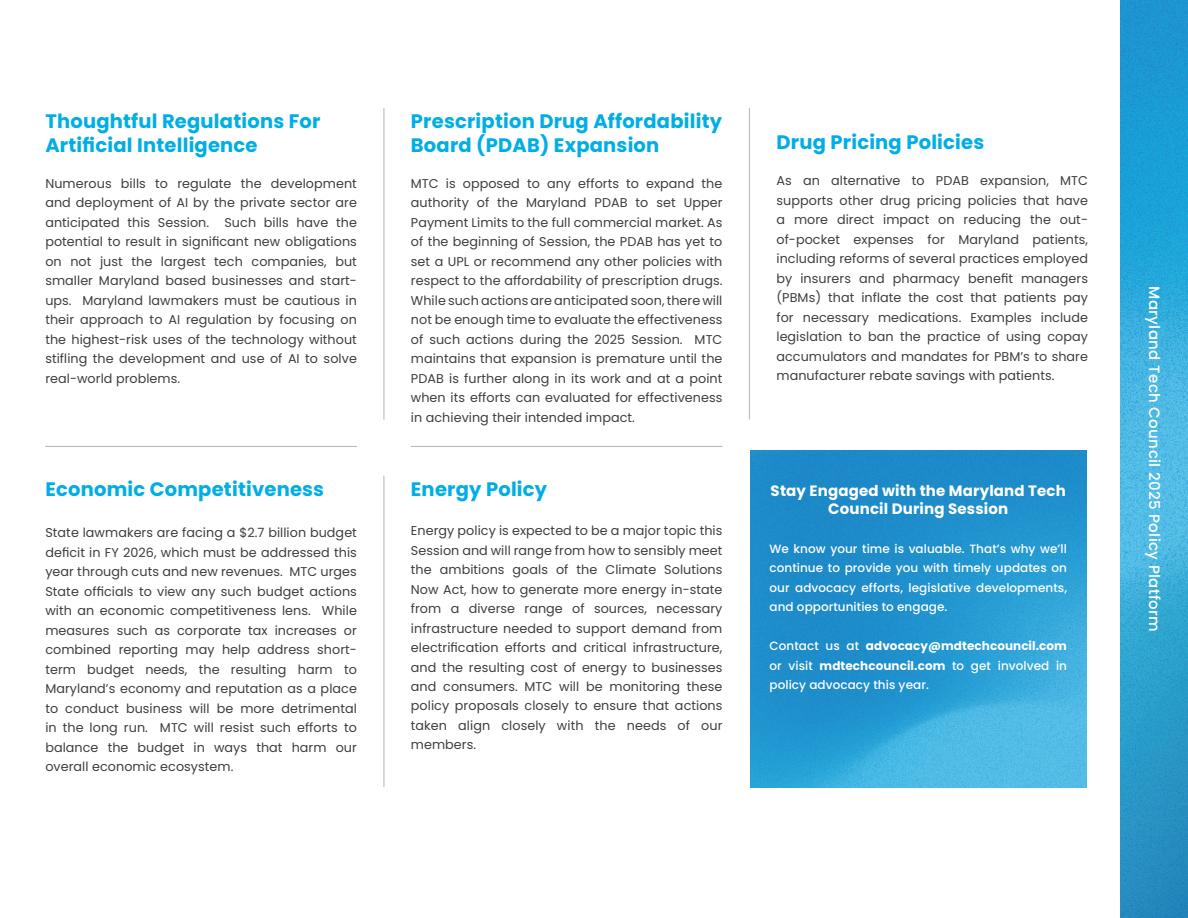
<style>
.page{position:relative;width:1188px;height:918px;background:#fff}
.page>*{position:absolute;margin:0;border:0;box-sizing:border-box;transform-origin:0 0}
.t1{font:700 19.5px/23.4px "Poppins";letter-spacing:.01em;color:#00aee5}
.t2{font:700 15px/18px "Poppins";letter-spacing:.01em;color:#fff;text-align:center}
.t3{font:500 15px "Poppins";letter-spacing:.025em;color:#fff}
.t4{font:12.75px/19.5px "Poppins";letter-spacing:.005em;color:#3e3e3f;text-align:justify}
.t5{font:500 12px/19.5px "Poppins";letter-spacing:.005em;color:#fff;text-align:justify}
.s1{font-weight:700}
</style>
<div class="page">
<img style="left:1120px;top:0;width:68px;height:918px">
<hr style="left:45px;top:446px;width:312px;height:1px;background:#babbbe">
<hr style="left:411px;top:446px;width:311px;height:1px;background:#babbbe">
<hr style="left:383px;top:108px;width:1px;height:312px;background:#babbbe">
<hr style="left:749px;top:108px;width:1px;height:312px;background:#babbbe">
<hr style="left:383px;top:476px;width:1px;height:311px;background:#babbbe">
<img style="left:750px;top:450px;width:337px;height:337px">
<h1 class="t1" style="left:45px;top:110px;width:277px">Thoughtful Regulations For<br>Artificial Intelligence</h1>
<p class="t4" style="left:45px;top:173px;width:313px">Numerous bills to regulate the development and deployment of AI by the private sector are anticipated this Session. Such bills have the potential to result in significant new obligations on not just the largest tech companies, but smaller Maryland based businesses and start&shy;ups. Maryland lawmakers must be cautious in their approach to AI regulation by focusing on the highest-risk uses of the technology without stifling the development and use of AI to solve real-world problems.</p>
<h1 class="t1" style="left:45px;top:478px;width:280px">Economic Competitiveness</h1>
<p class="t4" style="left:45px;top:523px;width:313px">State lawmakers are facing a $2.7 billion budget deficit in FY 2026, which must be addressed this year through cuts and new revenues. MTC urges State officials to view any such budget actions with an economic competitiveness lens. While measures such as corporate tax increases or combined reporting may help address short&shy;term budget needs, the resulting harm to Maryland’s economy and reputation as a place to conduct business will be more detrimental in the long run. MTC will resist such efforts to balance the budget in ways that harm our overall economic ecosystem.</p>
<h1 class="t1" style="left:411px;top:110px;width:313px">Prescription Drug Affordability<br>Board (PDAB) Expansion</h1>
<p class="t4" style="left:411px;top:173px;width:313px">MTC is opposed to any efforts to expand the authority of the Maryland PDAB to set Upper Payment Limits to the full commercial market. As of the beginning of Session, the PDAB has yet to set a UPL or recommend any other policies with respect to the affordability of prescription drugs.<br>While such actions are anticipated soon, there will not be enough time to evaluate the effectiveness of such actions during the 2025 Session. MTC maintains that expansion is premature until the PDAB is further along in its work and at a point when its efforts can evaluated for effectiveness in achieving their intended impact.</p>
<h1 class="t1" style="left:411px;top:478px;width:138px">Energy Policy</h1>
<p class="t4" style="left:411px;top:521px;width:313px">Energy policy is expected to be a major topic this Session and will range from how to sensibly meet the ambitions goals of the Climate Solutions Now Act, how to generate more energy in-state from a diverse range of sources, necessary infrastructure needed to support demand from electrification efforts and critical infrastructure, and the resulting cost of energy to businesses and consumers. MTC will be monitoring these policy proposals closely to ensure that actions taken align closely with the needs of our members.</p>
<h1 class="t1" style="left:776px;top:131px;width:209px">Drug Pricing Policies</h1>
<p class="t4" style="left:776px;top:171px;width:313px">As an alternative to PDAB expansion, MTC supports other drug pricing policies that have a more direct impact on reducing the out&shy;of-pocket expenses for Maryland patients, including reforms of several practices employed by insurers and pharmacy benefit managers (PBMs) that inflate the cost that patients pay for necessary medications. Examples include legislation to ban the practice of using copay accumulators and mandates for PBM’s to share manufacturer rebate savings with patients.</p>
<p class="t2" style="left:771px;top:482px;width:297px">Stay Engaged with the Maryland Tech<br>Council During Session</p>
<p class="t5" style="left:770px;top:539px;width:299px">We know your time is valuable. That’s why we’ll continue to provide you with timely updates on our advocacy efforts, legislative developments, and opportunities to engage.</p>
<p class="t5" style="left:770px;top:636px;width:299px">Contact us at <span class="s1">advocacy@mdtechcouncil.com </span>or visit <span class="s1">mdtechcouncil.com</span> to get involved in policy advocacy this year.</p>
<p class="t3" style="left:1163px;top:286px;width:347px;rotate:90deg">Maryland Tech Council 2025 Policy Platform</p>
</div>
